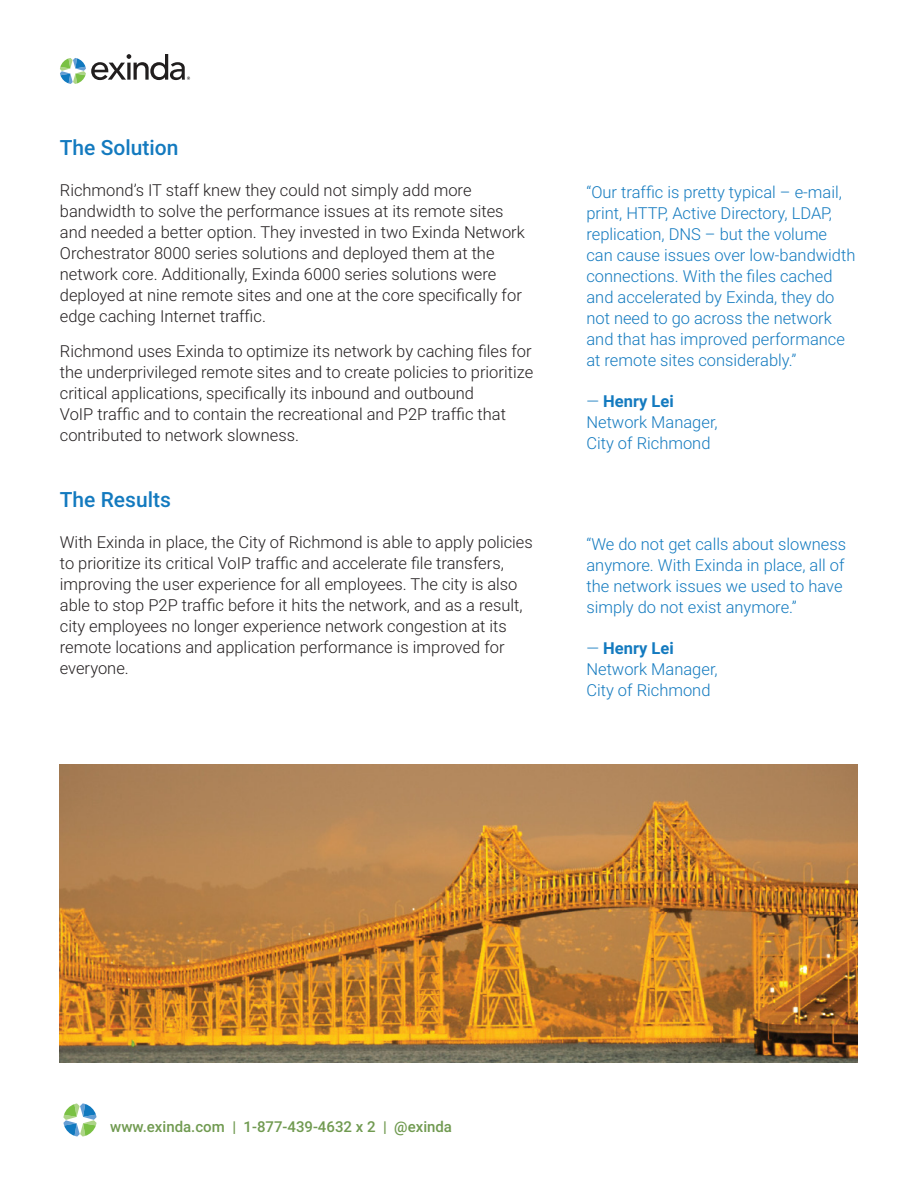
<style>
.page{position:relative;width:918px;height:1188px;background:#fff}
.page>*{position:absolute;margin:0;border:0;box-sizing:border-box;transform-origin:0 0}
.subhead{font:500 21px "Roboto";color:#137abf}
.text{font:300 16.5px/21px "Roboto";color:#231f20}
.quote{font:300 16.5px/21px "Roboto";color:#137abf}
.quote_author{font:300 16.5px/21px "Roboto";color:#137abf}
.t1{font:500 15px "Roboto";color:#709a50}
.s1{font-weight:700}
</style>
<div class="page">
<svg style="left:63px;top:1103px;width:34px;height:34px"></svg>
<svg style="left:60px;top:54px;width:130px;height:30px"></svg>
<img style="left:60px;top:765px;width:797px;height:298px">
<p class="subhead" style="left:60px;top:133px;width:120px">The Solution</p>
<p class="text" style="left:60px;top:179px;width:467px">Richmond’s IT staff knew they could not simply add more bandwidth to solve the performance issues at its remote sites and needed a better option. They invested in two Exinda Network Orchestrator 8000 series solutions and deployed them at the network core. Additionally, Exinda 6000 series solutions were deployed at nine remote sites and one at the core specifically for edge caching Internet traffic.</p>
<p class="text" style="left:60px;top:340px;width:475px">Richmond uses Exinda to optimize its network by caching files for the underprivileged remote sites and to create policies to prioritize critical applications, specifically its inbound and outbound<br>VoIP traffic and to contain the recreational and P2P traffic that contributed to network slowness.</p>
<p class="subhead" style="left:60px;top:484px;width:112px">The Results</p>
<p class="text" style="left:60px;top:531px;width:474px">With Exinda in place, the City of Richmond is able to apply policies to prioritize its critical VoIP traffic and accelerate file transfers, improving the user experience for all employees. The city is also able to stop P2P traffic before it hits the network, and as a result, city employees no longer experience network congestion at its remote locations and application performance is improved for everyone.</p>
<p class="quote" style="left:586px;top:181px;width:271px">“Our traffic is pretty typical – e-mail, print, HTTP, Active Directory, LDAP, replication, DNS – but the volume can cause issues over low-bandwidth connections. With the files cached and accelerated by Exinda, they do not need to go across the network and that has improved performance at remote sites considerably.”</p>
<p class="quote_author" style="left:586px;top:390px;width:133px">— <span class="s1">Henry Lei<br></span>Network Manager,<br>City of Richmond</p>
<p class="quote" style="left:586px;top:533px;width:261px">“We do not get calls about slowness anymore. With Exinda in place, all of the network issues we used to have simply do not exist anymore.”</p>
<p class="quote_author" style="left:586px;top:637px;width:133px">— <span class="s1">Henry Lei<br></span>Network Manager,<br>City of Richmond</p>
<p class="t1" style="left:110px;top:1116px;width:343px">www.exinda.com | 1-877-439-4632 x 2 | @exinda</p>
</div>
